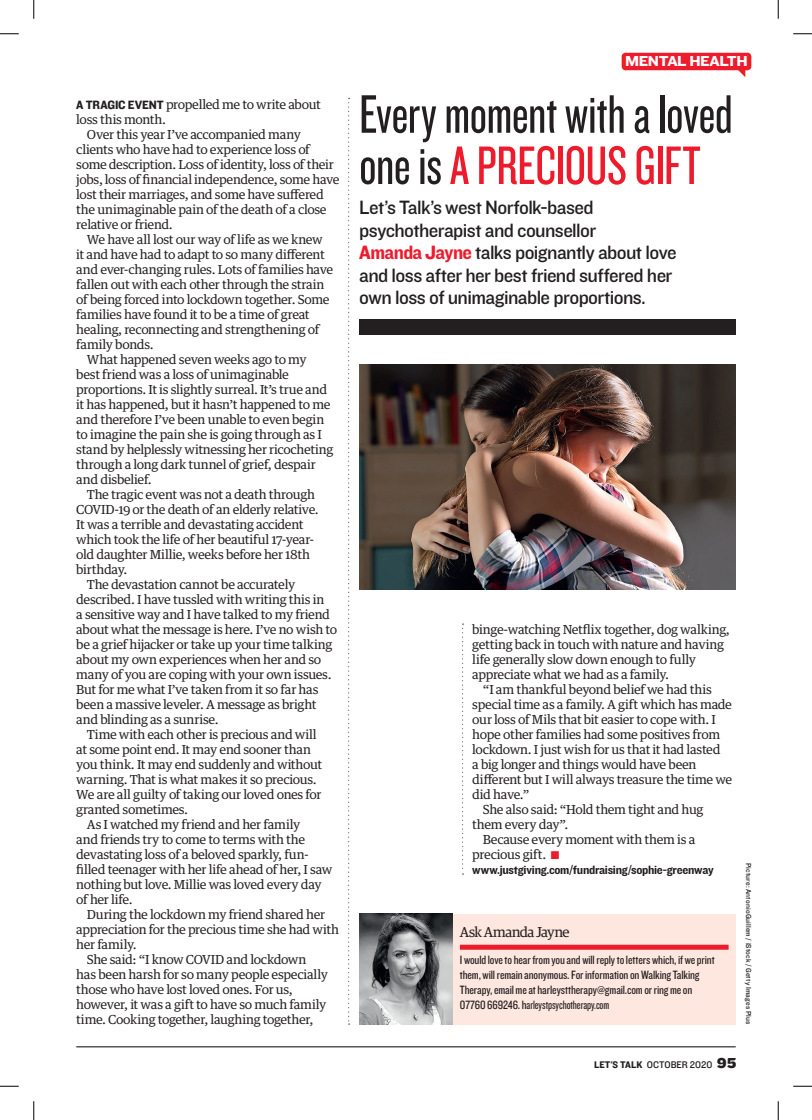
<style>
.page{position:relative;width:812px;height:1120px;background:#fff}
.page>*{position:absolute;margin:0;border:0;box-sizing:border-box;transform-origin:0 0}
.t1{font:56.25px/51.2px "Swkhjl Knockout 28 Junior Feathrwt";letter-spacing:-.005em;color:#231f20}
.t2{font:20px/22.5px "Pxnrtb Knockout 31 Junior Middlewt";letter-spacing:-.03em;color:#231f20}
.t3{font:15px "Nsxmyd Knockout 52 Cruiserweight";letter-spacing:-.03em;color:#fff}
.t4{font:14.38px "Smqwnj Guardian Egyp";letter-spacing:-.03em;color:#231f20}
.t5{font:12.5px/15px "Hwhfkb Guardian Text Egyp";letter-spacing:-.03em;color:#231f20}
.t6{font:12.5px/15px "Rmbshc Knockout 29 Junior Ltweight";letter-spacing:-.01em;color:#231f20}
.t7{font:12.5px "Fwynjx Knockout 51 Middleweight";letter-spacing:-.025em;color:#231f20}
.t8{font:12.5px "Swkhjl Knockout 28 Junior Feathrwt";letter-spacing:-.01em;color:#231f20}
.t9{font:10px "Pxnrtb Knockout 31 Junior Middlewt";color:#231f20}
.t10{font:7.5px "Pxnrtb Knockout 31 Junior Middlewt";letter-spacing:.015em;color:#231f20}
.s1{font-family:"Fwynjx Knockout 51 Middleweight"}
.s2{color:#ee1b2d}
.s3{font-family:"Fwynjx Knockout 51 Middleweight";color:#ee1b2d}
.s4{font-family:"Rmbshc Knockout 29 Junior Ltweight"}
.s5{font-family:"Twwmgs Knockout 72 Full Cruiserwt";font-size:15px}
</style>
<div class="page">
<hr style="left:76px;top:1046px;width:659px;height:1px;background:#000">
<svg style="left:462px;top:623px;width:1px;height:252px"></svg>
<svg style="left:348px;top:98px;width:1px;height:927px"></svg>
<div style="left:359px;top:319px;width:376px;height:15px;background:#231f20"></div>
<img style="left:359px;top:913px;width:94px;height:111px">
<img style="left:359px;top:364px;width:376px;height:225px">
<div style="left:624px;top:53px;width:123px;height:17px;background:#ee1b2d"></div>
<svg style="left:621px;top:53px;width:3px;height:17px"></svg>
<svg style="left:736px;top:53px;width:15px;height:24px"></svg>
<div style="left:453px;top:914px;width:282px;height:110px;background:#fde7df"></div>
<div style="left:460px;top:945px;width:268px;height:5px;background:#ee1b2d"></div>
<svg style="left:0;top:33px;width:19px;height:2px"></svg>
<svg style="left:793px;top:33px;width:19px;height:2px"></svg>
<svg style="left:0;top:1085px;width:19px;height:2px"></svg>
<svg style="left:793px;top:1085px;width:19px;height:2px"></svg>
<svg style="left:33px;top:0;width:2px;height:19px"></svg>
<svg style="left:33px;top:1101px;width:2px;height:19px"></svg>
<svg style="left:777px;top:0;width:2px;height:19px"></svg>
<svg style="left:777px;top:1101px;width:2px;height:19px"></svg>
<p class="t5" style="left:76px;top:98px;width:246px"><span class="s1">A TRAGIC EVENT</span> propelled me to write about</p>
<p class="t5" style="left:76px;top:113px;width:91px">loss this month.</p>
<p class="t5" style="left:87px;top:128px;width:216px">Over this year I’ve accompanied many</p>
<p class="t5" style="left:76px;top:143px;width:235px">clients who have had to experience loss of</p>
<p class="t5" style="left:76px;top:158px;width:259px">some description. Loss of identity, loss of their</p>
<p class="t5" style="left:76px;top:173px;width:265px">jobs, loss of financial independence, some have</p>
<p class="t5" style="left:76px;top:188px;width:249px">lost their marriages, and some have suffered</p>
<p class="t5" style="left:76px;top:203px;width:252px">the unimaginable pain of the death of a close</p>
<p class="t5" style="left:76px;top:218px;width:98px">relative or friend.</p>
<p class="t5" style="left:87px;top:233px;width:237px">We have all lost our way of life as we knew</p>
<p class="t5" style="left:76px;top:248px;width:250px">it and have had to adapt to so many different</p>
<p class="t5" style="left:76px;top:263px;width:258px">and ever-changing rules. Lots of families have</p>
<p class="t5" style="left:76px;top:278px;width:250px">fallen out with each other through the strain</p>
<p class="t5" style="left:76px;top:293px;width:255px">of being forced into lockdown together. Some</p>
<p class="t5" style="left:76px;top:308px;width:235px">families have found it to be a time of great</p>
<p class="t5" style="left:76px;top:323px;width:244px">healing, reconnecting and strengthening of</p>
<p class="t5" style="left:76px;top:338px;width:79px">family bonds.</p>
<p class="t5" style="left:87px;top:353px;width:221px">What happened seven weeks ago to my</p>
<p class="t5" style="left:76px;top:368px;width:214px">best friend was a loss of unimaginable</p>
<p class="t5" style="left:76px;top:383px;width:252px">proportions. It is slightly surreal. It’s true and</p>
<p class="t5" style="left:76px;top:398px;width:256px">it has happened, but it hasn’t happened to me</p>
<p class="t5" style="left:76px;top:413px;width:249px">and therefore I’ve been unable to even begin</p>
<p class="t5" style="left:76px;top:428px;width:247px">to imagine the pain she is going through as I</p>
<p class="t5" style="left:76px;top:443px;width:258px">stand by helplessly witnessing her ricocheting</p>
<p class="t5" style="left:76px;top:458px;width:241px">through a long dark tunnel of grief, despair</p>
<p class="t5" style="left:76px;top:473px;width:77px">and disbelief.</p>
<p class="t5" style="left:87px;top:488px;width:230px">The tragic event was not a death through</p>
<p class="t5" style="left:76px;top:503px;width:244px">COVID-19 or the death of an elderly relative.</p>
<p class="t5" style="left:76px;top:518px;width:229px">It was a terrible and devastating accident</p>
<p class="t5" style="left:76px;top:533px;width:239px">which took the life of her beautiful 17-year-</p>
<p class="t5" style="left:76px;top:548px;width:235px">old daughter Millie, weeks before her 18th</p>
<p class="t5" style="left:76px;top:563px;width:53px">birthday.</p>
<p class="t5" style="left:87px;top:578px;width:210px">The devastation cannot be accurately</p>
<p class="t5" style="left:76px;top:593px;width:250px">described. I have tussled with writing this in</p>
<p class="t5" style="left:76px;top:608px;width:255px">a sensitive way and I have talked to my friend</p>
<p class="t5" style="left:76px;top:623px;width:262px">about what the message is here. I’ve no wish to</p>
<p class="t5" style="left:76px;top:638px;width:257px">be a grief hijacker or take up your time talking</p>
<p class="t5" style="left:76px;top:653px;width:246px">about my own experiences when her and so</p>
<p class="t5" style="left:76px;top:668px;width:257px">many of you are coping with your own issues.</p>
<p class="t5" style="left:76px;top:683px;width:244px">But for me what I’ve taken from it so far has</p>
<p class="t5" style="left:76px;top:698px;width:242px">been a massive leveler. A message as bright</p>
<p class="t5" style="left:76px;top:713px;width:144px">and blinding as a sunrise.</p>
<p class="t5" style="left:87px;top:728px;width:231px">Time with each other is precious and will</p>
<p class="t5" style="left:76px;top:743px;width:236px">at some point end. It may end sooner than</p>
<p class="t5" style="left:76px;top:758px;width:247px">you think. It may end suddenly and without</p>
<p class="t5" style="left:76px;top:773px;width:242px">warning. That is what makes it so precious.</p>
<p class="t5" style="left:76px;top:788px;width:247px">We are all guilty of taking our loved ones for</p>
<p class="t5" style="left:76px;top:803px;width:113px">granted sometimes.</p>
<p class="t5" style="left:87px;top:818px;width:215px">As I watched my friend and her family</p>
<p class="t5" style="left:76px;top:833px;width:230px">and friends try to come to terms with the</p>
<p class="t5" style="left:76px;top:848px;width:234px">devastating loss of a beloved sparkly, fun-</p>
<p class="t5" style="left:76px;top:863px;width:257px">filled teenager with her life ahead of her, I saw</p>
<p class="t5" style="left:76px;top:878px;width:247px">nothing but love. Millie was loved every day</p>
<p class="t5" style="left:76px;top:893px;width:58px">of her life.</p>
<p class="t5" style="left:87px;top:908px;width:240px">During the lockdown my friend shared her</p>
<p class="t5" style="left:76px;top:923px;width:264px">appreciation for the precious time she had with</p>
<p class="t5" style="left:76px;top:938px;width:62px">her family.</p>
<p class="t5" style="left:87px;top:953px;width:221px">She said: “I know COVID and lockdown</p>
<p class="t5" style="left:76px;top:968px;width:253px">has been harsh for so many people especially</p>
<p class="t5" style="left:76px;top:983px;width:218px">those who have lost loved ones. For us,</p>
<p class="t5" style="left:76px;top:998px;width:251px">however, it was a gift to have so much family</p>
<p class="t5" style="left:76px;top:1013px;width:239px">time. Cooking together, laughing together,</p>
<p class="t3" style="left:625px;top:56px;width:124px">MENTAL HEALTH</p>
<h1 class="t1" style="left:359px;top:88px;width:375px">Every moment with a loved one is <span class="s2">A PRECIOUS GIFT</span></h1>
<h2 class="t2" style="left:359px;top:197px;width:319px">Let’s Talk’s west Norfolk-based psychotherapist and counsellor<br><span class="s3">Amanda Jayne</span> talks poignantly about love and loss after her best friend suffered her own loss of unimaginable proportions.</h2>
<p class="t5" style="left:472px;top:623px;width:259px">binge-watching Netflix together, dog walking, getting back in touch with nature and having life generally slow down enough to fully appreciate what we had as a family.</p>
<p class="t5" style="left:483px;top:683px;width:230px">“I am thankful beyond belief we had this</p>
<p class="t5" style="left:472px;top:698px;width:261px">special time as a family. A gift which has made</p>
<p class="t5" style="left:472px;top:713px;width:245px">our loss of Mils that bit easier to cope with. I</p>
<p class="t5" style="left:472px;top:728px;width:249px">hope other families had some positives from</p>
<p class="t5" style="left:472px;top:743px;width:250px">lockdown. I just wish for us that it had lasted</p>
<p class="t5" style="left:472px;top:758px;width:226px">a big longer and things would have been</p>
<p class="t5" style="left:472px;top:773px;width:261px">different but I will always treasure the time we</p>
<p class="t5" style="left:472px;top:788px;width:59px">did have.”</p>
<p class="t5" style="left:483px;top:803px;width:222px">She also said: “Hold them tight and hug</p>
<p class="t5" style="left:472px;top:818px;width:98px">them every day”.</p>
<p class="t5" style="left:483px;top:833px;width:214px">Because every moment with them is a</p>
<p class="t5" style="left:472px;top:848px;width:89px">precious gift. <span class="s2">■</span></p>
<p class="t7" style="left:472px;top:865px;width:243px">www.justgiving.com/fundraising/sophie-greenway</p>
<p class="t4" style="left:460px;top:923px;width:111px">Ask Amanda Jayne</p>
<p class="t6" style="left:460px;top:953px;width:256px">I would love to hear from you and will reply to letters which, if we print them, will remain anonymous. For information on Walking Talking<br>Therapy, email me at harleysttherapy@gmail.com or ring me on</p>
<p class="t8" style="left:460px;top:997px;width:151px"><span class="s4">07760 669246. h</span>arleystpsychotherapy.com</p>
<p class="t10" style="left:751px;top:863px;width:163px;rotate:90deg">Picture: AntonioGuillem / iStock / Getty Images Plus</p>
<p class="t9" style="left:594px;top:1061px;width:144px"><span class="s1">LET'S TALK</span> OCTOBER 2020 <span class="s5">95</span></p>
</div>
